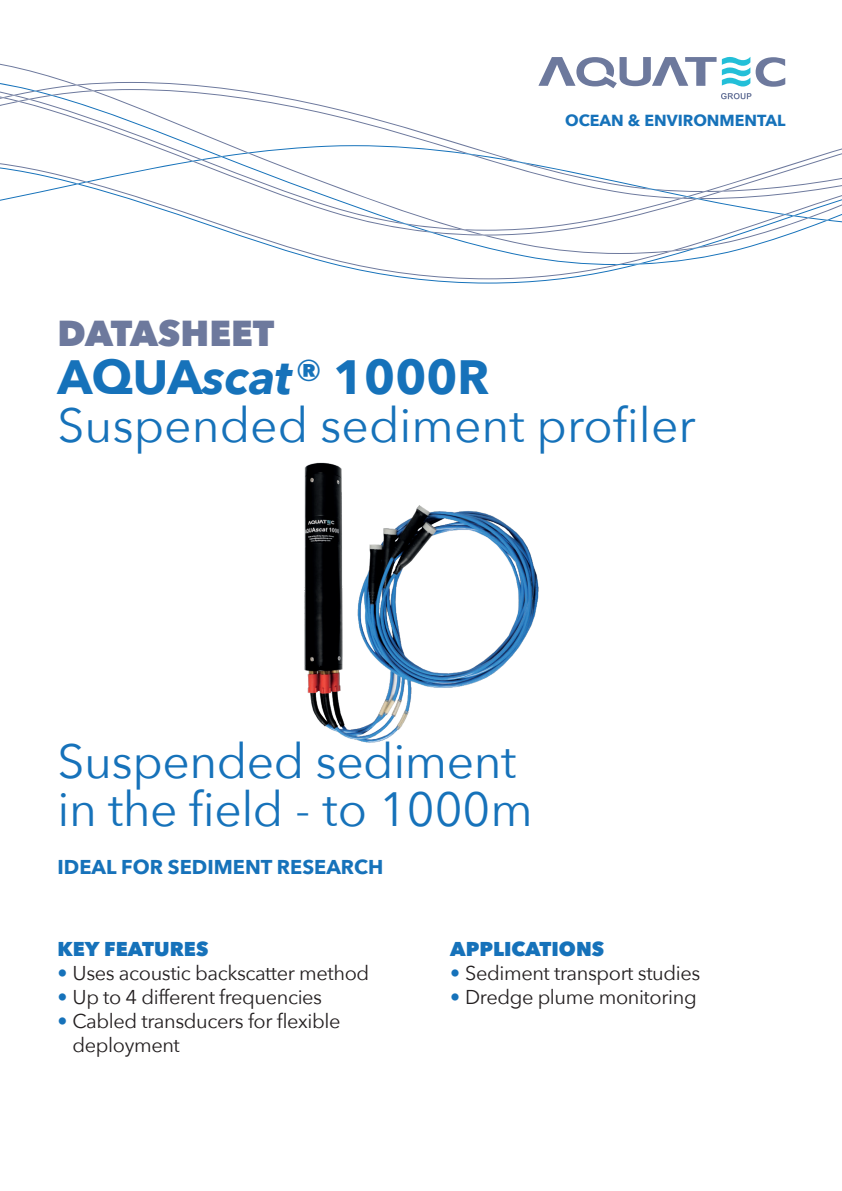
<style>
.page{position:relative;width:842px;height:1191px;background:#fff}
.page>*{position:absolute;margin:0;border:0;box-sizing:border-box;transform-origin:0 0}
.t1{font:48px/48px "Avenir Next";color:#1672ba}
.t2{font:800 36px "Avenir Next";color:#6d799d}
.t3{font:20px/24px "Avenir Next";letter-spacing:-.02em;color:#231f20}
.t4{font:700 20px "Avenir Next";color:#1672ba}
.t5{font:800 20px "Avenir Next";color:#1672ba}
.t6{font:700 16px "Avenir Next";color:#1672ba}
.s1{font-weight:700}
.s2{font-weight:700;font-style:italic}
.s3{font-weight:800;color:#1672ba}
</style>
<div class="page">
<svg style="left:0;top:57px;width:786px;height:20px"></svg>
<svg style="left:50px;top:77px;width:736px;height:5px"></svg>
<svg style="left:44px;top:82px;width:742px;height:17px"></svg>
<svg style="left:38px;top:89px;width:644px;height:10px"></svg>
<svg style="left:0;top:196px;width:731px;height:87px"></svg>
<svg style="left:634px;top:263px;width:10px;height:2px"></svg>
<svg style="left:0;top:83px;width:38px;height:88px"></svg>
<svg style="left:19px;top:199px;width:172px;height:36px"></svg>
<svg style="left:17px;top:101px;width:384px;height:98px"></svg>
<svg style="left:191px;top:126px;width:651px;height:126px"></svg>
<img style="left:304px;top:462px;width:235px;height:281px">
<p class="t6" style="left:565px;top:106px;width:222px">OCEAN &amp; ENVIRONMENTAL</p>
<h2 class="t2" style="left:58px;top:311px;width:218px">DATASHEET</h2>
<h1 class="t1" style="left:58px;top:351px;width:640px"><span class="s1">AQUA</span><span class="s2">scat®</span> <span class="s1">1000R<br></span>Suspended sediment profiler</h1>
<h1 class="t1" style="left:58px;top:735px;width:477px">Suspended sediment in the field - to 1000m</h1>
<p class="t4" style="left:58px;top:849px;width:327px">IDEAL FOR SEDIMENT RESEARCH</p>
<p class="t5" style="left:58px;top:936px;width:152px">KEY FEATURES</p>
<p class="t3" style="left:58px;top:960px;width:313px"><span class="s3">•</span> Uses acoustic backscatter method</p>
<p class="t3" style="left:58px;top:984px;width:266px"><span class="s3">•</span> Up to 4 different frequencies</p>
<p class="t3" style="left:73px;top:1008px;width:269px;text-indent:-15px"><span class="s3">•</span> Cabled transducers for flexible deployment</p>
<p class="t5" style="left:450px;top:936px;width:155px">APPLICATIONS</p>
<p class="t3" style="left:450px;top:960px;width:252px"><span class="s3">•</span> Sediment transport studies</p>
<p class="t3" style="left:450px;top:984px;width:248px"><span class="s3">•</span> Dredge plume monitoring</p>
</div>
